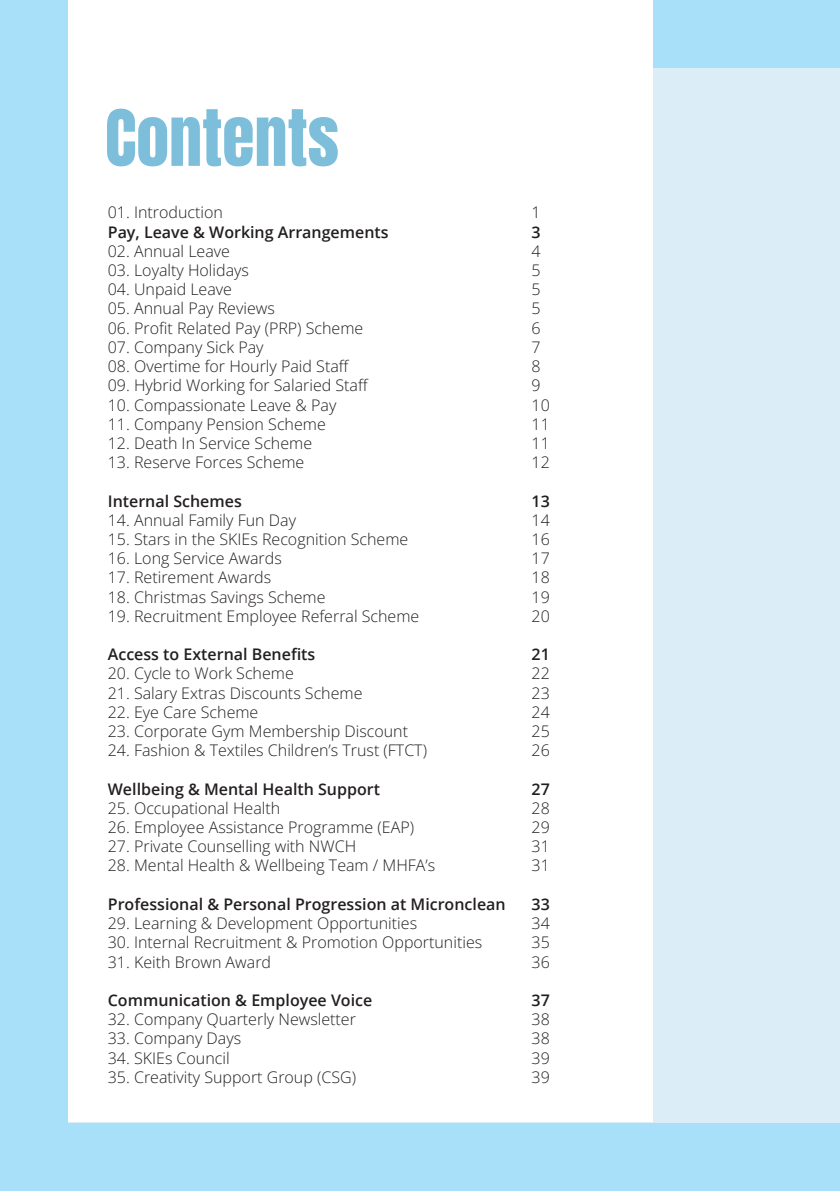
<style>
.page{position:relative;width:840px;height:1191px;background:#fff}
.page>*{position:absolute;margin:0;border:0;box-sizing:border-box;transform-origin:0 0}
.t1{font:66px "Anton";color:#7dbfdb}
.t2{font:300 16px "Open Sans";color:#231f20}
.t3{font:600 16px "Open Sans";color:#231f20}
</style>
<div class="page">
<div style="left:0;top:0;width:839px;height:1191px;background:#a8dff9"></div>
<div style="left:68px;top:68px;width:771px;height:1055px;background:#dbeef8"></div>
<div style="left:68px;top:0;width:584px;height:1121px;background:#fff"></div>
<p class="t1" style="left:105px;top:104px;width:235px">CONTENTS</p>
<p class="t2" style="left:108px;top:202px;width:116px">01. Introduction</p>
<p class="t3" style="left:108px;top:221px;width:282px">Pay, Leave &amp; Working Arrangements</p>
<p class="t2" style="left:108px;top:240px;width:124px">02. Annual Leave</p>
<p class="t2" style="left:108px;top:259px;width:143px">03. Loyalty Holidays</p>
<p class="t2" style="left:108px;top:278px;width:126px">04. Unpaid Leave</p>
<p class="t2" style="left:108px;top:298px;width:168px">05. Annual Pay Reviews</p>
<p class="t2" style="left:108px;top:317px;width:257px">06. Profit Related Pay (PRP) Scheme</p>
<p class="t2" style="left:108px;top:336px;width:157px">07. Company Sick Pay</p>
<p class="t2" style="left:108px;top:355px;width:243px">08. Overtime for Hourly Paid Staff</p>
<p class="t2" style="left:108px;top:374px;width:262px">09. Hybrid Working for Salaried Staff</p>
<p class="t2" style="left:108px;top:394px;width:230px">10. Compassionate Leave &amp; Pay</p>
<p class="t2" style="left:108px;top:413px;width:219px">11. Company Pension Scheme</p>
<p class="t2" style="left:108px;top:432px;width:206px">12. Death In Service Scheme</p>
<p class="t2" style="left:108px;top:451px;width:198px">13. Reserve Forces Scheme</p>
<p class="t3" style="left:108px;top:490px;width:135px">Internal Schemes</p>
<p class="t2" style="left:108px;top:509px;width:189px">14. Annual Family Fun Day</p>
<p class="t2" style="left:108px;top:528px;width:302px">15. Stars in the SKIEs Recognition Scheme</p>
<p class="t2" style="left:108px;top:547px;width:175px">16. Long Service Awards</p>
<p class="t2" style="left:108px;top:566px;width:165px">17. Retirement Awards</p>
<p class="t2" style="left:108px;top:586px;width:219px">18. Christmas Savings Scheme</p>
<p class="t2" style="left:108px;top:605px;width:313px">19. Recruitment Employee Referral Scheme</p>
<p class="t3" style="left:108px;top:643px;width:209px">Access to External Benefits</p>
<p class="t2" style="left:108px;top:662px;width:187px">20. Cycle to Work Scheme</p>
<p class="t2" style="left:108px;top:682px;width:256px">21. Salary Extras Discounts Scheme</p>
<p class="t2" style="left:108px;top:701px;width:152px">22. Eye Care Scheme</p>
<p class="t2" style="left:108px;top:720px;width:301px">23. Corporate Gym Membership Discount</p>
<p class="t2" style="left:108px;top:739px;width:320px">24. Fashion &amp; Textiles Children’s Trust (FTCT)</p>
<p class="t3" style="left:108px;top:778px;width:273px">Wellbeing &amp; Mental Health Support</p>
<p class="t2" style="left:108px;top:797px;width:174px">25. Occupational Health</p>
<p class="t2" style="left:108px;top:816px;width:307px">26. Employee Assistance Programme (EAP)</p>
<p class="t2" style="left:108px;top:835px;width:250px">27. Private Counselling with NWCH</p>
<p class="t2" style="left:108px;top:854px;width:329px">28. Mental Health &amp; Wellbeing Team / MHFA’s</p>
<p class="t3" style="left:108px;top:893px;width:399px">Professional &amp; Personal Progression at Micronclean</p>
<p class="t2" style="left:108px;top:912px;width:310px">29. Learning &amp; Development Opportunities</p>
<p class="t2" style="left:108px;top:931px;width:375px">30. Internal Recruitment &amp; Promotion Opportunities</p>
<p class="t2" style="left:108px;top:950px;width:165px">31. Keith Brown Award</p>
<p class="t3" style="left:108px;top:989px;width:266px">Communication &amp; Employee Voice</p>
<p class="t2" style="left:108px;top:1008px;width:249px">32. Company Quarterly Newsletter</p>
<p class="t2" style="left:108px;top:1027px;width:135px">33. Company Days</p>
<p class="t2" style="left:108px;top:1046px;width:123px">34. SKIEs Council</p>
<p class="t2" style="left:108px;top:1066px;width:249px">35. Creativity Support Group (CSG)</p>
<p class="t2" style="left:531px;top:202px;width:11px">1</p>
<p class="t3" style="left:531px;top:221px;width:11px">3</p>
<p class="t2" style="left:531px;top:240px;width:11px">4</p>
<p class="t2" style="left:531px;top:259px;width:11px">5</p>
<p class="t2" style="left:531px;top:278px;width:11px">5</p>
<p class="t2" style="left:531px;top:298px;width:11px">5</p>
<p class="t2" style="left:531px;top:317px;width:11px">6</p>
<p class="t2" style="left:531px;top:336px;width:11px">7</p>
<p class="t2" style="left:531px;top:355px;width:11px">8</p>
<p class="t2" style="left:531px;top:374px;width:11px">9</p>
<p class="t2" style="left:531px;top:394px;width:20px">10</p>
<p class="t2" style="left:531px;top:413px;width:20px">11</p>
<p class="t2" style="left:531px;top:432px;width:20px">11</p>
<p class="t2" style="left:531px;top:451px;width:20px">12</p>
<p class="t3" style="left:531px;top:490px;width:20px">13</p>
<p class="t2" style="left:531px;top:509px;width:20px">14</p>
<p class="t2" style="left:531px;top:528px;width:20px">16</p>
<p class="t2" style="left:531px;top:547px;width:20px">17</p>
<p class="t2" style="left:531px;top:566px;width:20px">18</p>
<p class="t2" style="left:531px;top:586px;width:20px">19</p>
<p class="t2" style="left:531px;top:605px;width:20px">20</p>
<p class="t3" style="left:531px;top:643px;width:20px">21</p>
<p class="t2" style="left:531px;top:662px;width:20px">22</p>
<p class="t2" style="left:531px;top:682px;width:20px">23</p>
<p class="t2" style="left:531px;top:701px;width:20px">24</p>
<p class="t2" style="left:531px;top:720px;width:20px">25</p>
<p class="t2" style="left:531px;top:739px;width:20px">26</p>
<p class="t3" style="left:531px;top:778px;width:20px">27</p>
<p class="t2" style="left:531px;top:797px;width:20px">28</p>
<p class="t2" style="left:531px;top:816px;width:20px">29</p>
<p class="t2" style="left:531px;top:835px;width:20px">31</p>
<p class="t2" style="left:531px;top:854px;width:20px">31</p>
<p class="t3" style="left:531px;top:893px;width:20px">33</p>
<p class="t2" style="left:531px;top:912px;width:20px">34</p>
<p class="t2" style="left:531px;top:931px;width:20px">35</p>
<p class="t2" style="left:531px;top:950px;width:20px">36</p>
<p class="t3" style="left:531px;top:989px;width:20px">37</p>
<p class="t2" style="left:531px;top:1008px;width:20px">38</p>
<p class="t2" style="left:531px;top:1027px;width:20px">38</p>
<p class="t2" style="left:531px;top:1046px;width:20px">39</p>
<p class="t2" style="left:531px;top:1066px;width:20px">39</p>
</div>
